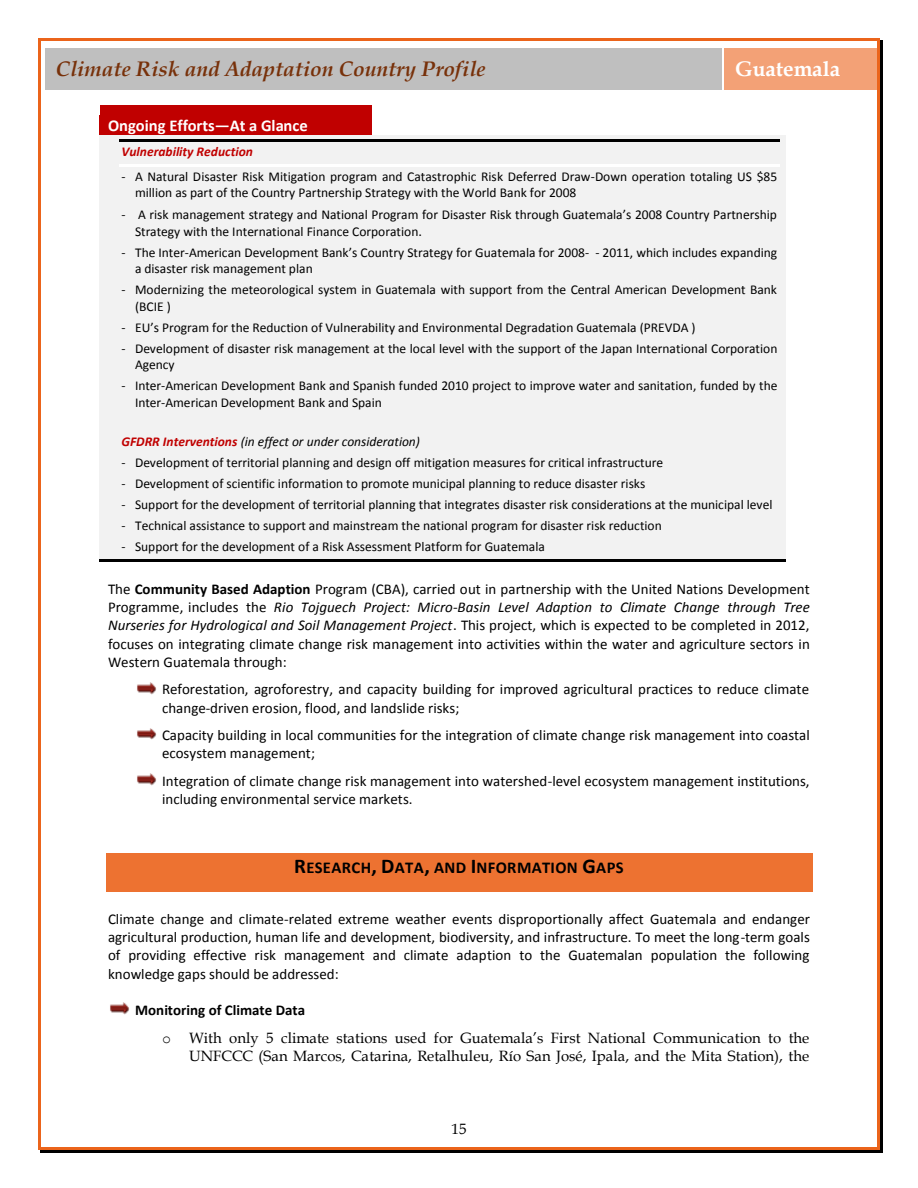
<style>
.page{position:relative;width:918px;height:1188px;background:#fff}
.page>*{position:absolute;margin:0;border:0;box-sizing:border-box;transform-origin:0 0}
.t1{font:italic 700 21px "Book Antiqua";color:#78310a}
.t2{font:700 21px "Book Antiqua";color:#fff}
.t3{font:700 16.5px "Calibri";letter-spacing:.02em;color:#000}
.t4{font:700 16.5px "Calibri";color:#fff}
.t5{font:15px/18.3px "Calibri";color:#000}
.t6{font:15px/18.6px "Book Antiqua";color:#000;text-align:right}
.t7{font:700 15px "Calibri";color:#000}
.t8{font:13.5px/16.5px "Calibri";color:#000}
.t9{font:italic 13.5px "Calibri";color:#000}
.t10{font:italic 700 13.5px "Calibri";color:#c00000}
.s1{font-size:14.25px}
.s2{font-weight:700;color:#c00000}
.s3{font-weight:700}
.s4{font-style:italic}
.s5{font-size:21px}
.s6{font-family:"Courier New"}
</style>
<div class="page">
<div style="left:45px;top:49px;width:676px;height:41px;background:#bfbfbf"></div>
<div style="left:724px;top:49px;width:152px;height:41px;background:#f3a176"></div>
<img style="left:137px;top:682px;width:20px;height:12px">
<img style="left:137px;top:728px;width:20px;height:12px">
<img style="left:137px;top:774px;width:20px;height:12px">
<div style="left:106px;top:853px;width:706px;height:38px;background:#ed7231"></div>
<img style="left:110px;top:1003px;width:20px;height:12px">
<div style="left:100px;top:105px;width:271px;height:10px;background:#c00000"></div>
<div style="left:100px;top:115px;width:8px;height:20px;background:#c00000"></div>
<div style="left:363px;top:115px;width:8px;height:20px;background:#c00000"></div>
<div style="left:108px;top:115px;width:255px;height:20px;background:#c00000"></div>
<div style="left:100px;top:135px;width:8px;height:280px;background:#f2f2f2"></div>
<div style="left:777px;top:135px;width:8px;height:280px;background:#f2f2f2"></div>
<div style="left:108px;top:135px;width:669px;height:30px;background:#f2f2f2"></div>
<hr style="left:119px;top:140px;width:661px;height:2px;background:#000">
<div style="left:108px;top:165px;width:669px;height:20px;background:#f2f2f2"></div>
<hr style="left:119px;top:165px;width:661px;height:2px;background:#fff">
<div style="left:108px;top:185px;width:669px;height:21px;background:#f2f2f2"></div>
<div style="left:108px;top:206px;width:669px;height:16px;background:#f2f2f2"></div>
<div style="left:108px;top:222px;width:669px;height:22px;background:#f2f2f2"></div>
<div style="left:108px;top:244px;width:669px;height:17px;background:#f2f2f2"></div>
<div style="left:108px;top:261px;width:669px;height:21px;background:#f2f2f2"></div>
<div style="left:108px;top:282px;width:669px;height:16px;background:#f2f2f2"></div>
<div style="left:108px;top:298px;width:669px;height:21px;background:#f2f2f2"></div>
<div style="left:108px;top:319px;width:669px;height:21px;background:#f2f2f2"></div>
<div style="left:108px;top:340px;width:669px;height:16px;background:#f2f2f2"></div>
<div style="left:108px;top:356px;width:669px;height:21px;background:#f2f2f2"></div>
<div style="left:108px;top:377px;width:669px;height:17px;background:#f2f2f2"></div>
<div style="left:108px;top:394px;width:669px;height:21px;background:#f2f2f2"></div>
<div style="left:100px;top:415px;width:8px;height:144px;background:#f2f2f2"></div>
<div style="left:777px;top:415px;width:8px;height:144px;background:#f2f2f2"></div>
<div style="left:108px;top:415px;width:669px;height:18px;background:#f2f2f2"></div>
<div style="left:108px;top:433px;width:669px;height:21px;background:#f2f2f2"></div>
<div style="left:108px;top:454px;width:669px;height:21px;background:#f2f2f2"></div>
<div style="left:108px;top:475px;width:669px;height:21px;background:#f2f2f2"></div>
<div style="left:108px;top:496px;width:669px;height:21px;background:#f2f2f2"></div>
<div style="left:108px;top:517px;width:669px;height:21px;background:#f2f2f2"></div>
<div style="left:108px;top:538px;width:669px;height:21px;background:#f2f2f2"></div>
<hr style="left:99px;top:559px;width:686px;height:2px;background:#000">
<hr style="left:40px;top:38px;width:838px;height:2px;background:#eb641b">
<hr style="left:38px;top:40px;width:2px;height:1108px;background:#eb641b">
<hr style="left:880px;top:40px;width:2px;height:1108px;background:#000">
<hr style="left:878px;top:40px;width:2px;height:1108px;background:#eb641b">
<hr style="left:40px;top:1150px;width:838px;height:2px;background:#000">
<hr style="left:40px;top:1148px;width:838px;height:2px;background:#eb641b">
<svg style="left:878px;top:1148px;width:4px;height:4px"></svg>
<h1 class="t1" style="left:56px;top:57px;width:431px">Climate Risk and Adaptation Country Profile</h1>
<h1 class="t2" style="left:735px;top:57px;width:106px">Guatemala</h1>
<p class="t4" style="left:108px;top:118px;width:201px">Ongoing Efforts—At a Glance</p>
<p class="t10" style="left:122px;top:146px;width:133px">Vulnerability Reduction</p>
<p class="t8" style="left:135px;top:170px;width:644px;text-indent:-14px">- A Natural Disaster Risk Mitigation program and Catastrophic Risk Deferred Draw-Down operation totaling US $85 million as part of the Country Partnership Strategy with the World Bank for 2008</p>
<p class="t8" style="left:135px;top:207px;width:643px;line-height:17.2px;text-indent:-14px">- A risk management strategy and National Program for Disaster Risk through Guatemala’s 2008 Country Partnership<br>Strategy with the International Finance Corporation<span class="s1">.</span></p>
<p class="t8" style="left:135px;top:245px;width:644px;text-indent:-14px">- The Inter-American Development Bank’s Country Strategy for Guatemala for 2008- - 2011, which includes expanding a disaster risk management plan</p>
<p class="t8" style="left:135px;top:283px;width:644px;text-indent:-14px">- Modernizing the meteorological system in Guatemala with support from the Central American Development Bank (BCIE )</p>
<p class="t8" style="left:122px;top:320px;width:576px">- EU’s Program for the Reduction of Vulnerability and Environmental Degradation Guatemala (PREVDA )</p>
<p class="t8" style="left:135px;top:341px;width:644px;text-indent:-14px">- Development of disaster risk management at the local level with the support of the Japan International Corporation<br>Agency</p>
<p class="t8" style="left:135px;top:379px;width:644px;text-indent:-14px">- Inter-American Development Bank and Spanish funded 2010 project to improve water and sanitation, funded by the<br>Inter-American Development Bank and Spain</p>
<p class="t9" style="left:122px;top:436px;width:300px"><span class="s2">GFDRR Interventions</span> (in effect or under consideration)</p>
<p class="t8" style="left:122px;top:455px;width:543px">- Development of territorial planning and design off mitigation measures for critical infrastructure</p>
<p class="t8" style="left:122px;top:476px;width:525px">- Development of scientific information to promote municipal planning to reduce disaster risks</p>
<p class="t8" style="left:122px;top:497px;width:653px">- Support for the development of territorial planning that integrates disaster risk considerations at the municipal level</p>
<p class="t8" style="left:122px;top:518px;width:542px">- Technical assistance to support and mainstream the national program for disaster risk reduction</p>
<p class="t8" style="left:122px;top:539px;width:425px">- Support for the development of a Risk Assessment Platform for Guatemala</p>
<p class="t5" style="left:108px;top:581px;width:703px;text-align:justify">The <span class="s3">Community Based Adaption</span> Program (CBA), carried out in partnership with the United Nations Development Programme, includes the <span class="s4">Rio Tojguech Project: Micro-Basin Level Adaption to Climate Change through Tree Nurseries for Hydrological and Soil Management Project</span>. This project, which is expected to be completed in 2012, focuses on integrating climate change risk management into activities within the water and agriculture sectors in Western Guatemala through:</p>
<p class="t5" style="left:162px;top:681px;width:649px">Reforestation, agroforestry, and capacity building for improved agricultural practices to reduce climate change-driven erosion, flood, and landslide risks;</p>
<p class="t5" style="left:162px;top:727px;width:649px">Capacity building in local communities for the integration of climate change risk management into coastal ecosystem management;</p>
<p class="t5" style="left:162px;top:773px;width:649px">Integration of climate change risk management into watershed-level ecosystem management institutions, including environmental service markets.</p>
<p class="t3" style="left:294px;top:861px;width:331px"><span class="s5">R</span>ESEARCH<span class="s5">, D</span>ATA<span class="s5">,</span> AND <span class="s5">I</span>NFORMATION <span class="s5">G</span>APS</p>
<p class="t5" style="left:108px;top:911px;width:704px;text-align:justify">Climate change and climate-related extreme weather events disproportionally affect Guatemala and endanger agricultural production, human life and development, biodiversity, and infrastructure. To meet the long-term goals of providing effective risk management and climate adaption to the Guatemalan population the following knowledge gaps should be addressed:</p>
<p class="t7" style="left:135px;top:1004px;width:172px">Monitoring of Climate Data</p>
<p class="t6" style="left:162px;top:1028px;width:649px"><span class="s6">o</span> With only 5 climate stations used for Guatemala’s First National Communication to the<br>UNFCCC (San Marcos, Catarina, Retalhuleu, Río San José, Ipala, and the Mita Station), the</p>
<p class="t6" style="left:452px;top:1120px;width:17px">15</p>
</div>
